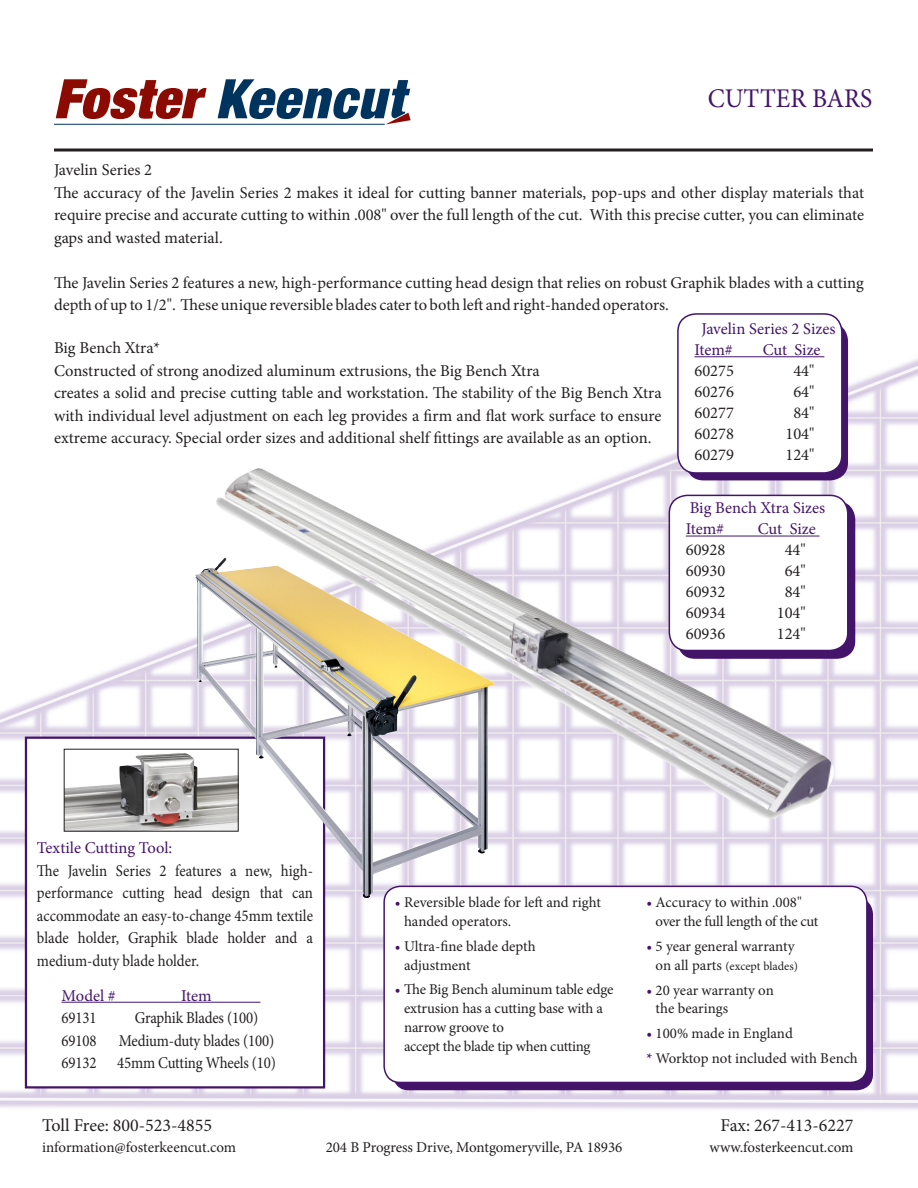
<style>
.page{position:relative;width:918px;height:1188px;background:#fff}
.page>*{position:absolute;margin:0;border:0;box-sizing:border-box;transform-origin:0 0}
.t1{font:27px "Minion Pro";color:#44146b;scale:.95 1}
.body{font:18px "Minion Pro";color:#231f20}
.body-2{font:16.5px/22.5px "Minion Pro";color:#231f20;text-align:justify}
.body-3{font:16.5px/22.5px "Minion Pro";color:#231f20;text-align:justify;scale:.9 1}
.body-4{font:16.5px "Minion Pro";color:#44146b}
.body-5{font:15px "Minion Pro";letter-spacing:-.005em;color:#231f20}
.body-6{font:14.85px/18.9px "Minion Pro";letter-spacing:-.005em;color:#231f20}
.body-7{font:12.15px "Minion Pro";color:#231f20}
.s1{color:#44146b}
.s2{font-size:14.85px}
.s3{font-weight:700;color:#44146b}
</style>
<div class="page">
<img style="left:0;top:344px;width:918px;height:766px">
<div style="left:686px;top:323px;width:162px;height:157px;background:#44146b;border-radius:18px"></div>
<div style="left:677px;top:501px;width:178px;height:158px;background:#44146b;border-radius:18px"></div>
<div style="left:393px;top:898px;width:480px;height:192px;background:#44146b;border-radius:16px"></div>
<div style="left:384px;top:886px;width:483px;height:196px;background:#fff;border-radius:16px"></div>
<div style="left:383px;top:886px;width:485px;height:197px;border:2px solid #44146b;border-radius:16px"></div>
<svg style="left:54px;top:148px;width:819px;height:4px;background:#595657"></svg>
<div style="left:678px;top:314px;width:164px;height:159px;background:#fff;border-radius:18px"></div>
<div style="left:677px;top:313px;width:166px;height:161px;border:2px solid #44146b;border-radius:18px"></div>
<div style="left:669px;top:495px;width:179px;height:155px;background:#fff;border-radius:18px"></div>
<hr style="left:694px;top:356px;width:130px;height:1px;background:#44146b">
<svg style="left:56px;top:79px;width:151px;height:40px"></svg>
<hr style="left:54px;top:124px;width:331px;height:1px;background:#00345e">
<svg style="left:218px;top:79px;width:193px;height:45px"></svg>
<img style="left:209px;top:468px;width:630px;height:351px">
<div style="left:25px;top:737px;width:300px;height:352px;background:#fff;border:2px solid #44146b"></div>
<hr style="left:62px;top:1002px;width:198px;height:1px;background:#44146b">
<img style="left:66px;top:753px;width:129px;height:77px">
<div style="left:64px;top:749px;width:175px;height:83px;border:1px solid #231f20"></div>
<img style="left:195px;top:558px;width:298px;height:340px">
<p class="t1" style="left:708px;top:80px;width:175px">CUTTER BARS</p>
<p class="body-2" style="left:54px;top:159px;width:100px">Javelin Series 2</p>
<p class="body-2" style="left:54px;top:181px;width:812px">The accuracy of the Javelin Series 2 makes it ideal for cutting banner materials, pop-ups and other display materials that require precise and accurate cutting to within .008" over the full length of the cut. With this precise cutter, you can eliminate gaps and wasted material.</p>
<p class="body-2" style="left:54px;top:271px;width:811px">The Javelin Series 2 features a new, high-performance cutting head design that relies on robust Graphik blades with a cutting depth of up to 1/2". These unique reversible blades cater to both left and right-handed operators.</p>
<p class="body-2" style="left:54px;top:337px;width:108px">Big Bench Xtra*</p>
<p class="body-2" style="left:54px;top:359px;width:487px">Constructed of strong anodized aluminum extrusions, the Big Bench Xtra</p>
<p class="body-2" style="left:54px;top:382px;width:609px">creates a solid and precise cutting table and workstation. The stability of the Big Bench Xtra with individual level adjustment on each leg provides a firm and flat work surface to ensure extreme accuracy. Special order sizes and additional shelf fittings are available as an option.</p>
<p class="body-4" style="left:701px;top:318px;width:136px">Javelin Series 2 Sizes</p>
<p class="body-4" style="left:694px;top:339px;width:40px">Item#</p>
<p class="body-4" style="left:763px;top:339px;width:59px">Cut Size</p>
<p class="body-2" style="left:694px;top:360px;width:41px">60275</p>
<p class="body-2" style="left:793px;top:360px;width:23px">44"</p>
<p class="body-2" style="left:694px;top:381px;width:41px">60276</p>
<p class="body-2" style="left:793px;top:381px;width:23px">64"</p>
<p class="body-2" style="left:694px;top:402px;width:41px">60277</p>
<p class="body-2" style="left:793px;top:402px;width:23px">84"</p>
<p class="body-2" style="left:694px;top:423px;width:41px">60278</p>
<p class="body-2" style="left:785px;top:423px;width:31px">104"</p>
<p class="body-2" style="left:694px;top:444px;width:41px">60279</p>
<p class="body-2" style="left:785px;top:444px;width:31px">124"</p>
<p class="body-4" style="left:37px;top:837px;width:137px">Textile Cutting Tool:</p>
<p class="body-3" style="left:37px;top:859px;width:308px">The Javelin Series 2 features a new, high&shy;performance cutting head design that can accommodate an easy-to-change 45mm textile blade holder, Graphik blade holder and a medium-duty blade holder.</p>
<p class="body-4" style="left:62px;top:984px;width:56px">Model #</p>
<p class="body-4" style="left:181px;top:984px;width:32px">Item</p>
<p class="body-3" style="left:62px;top:1007px;width:40px">69131</p>
<p class="body-3" style="left:135px;top:1007px;width:139px">Graphik Blades (100)</p>
<p class="body-3" style="left:62px;top:1029px;width:40px">69108</p>
<p class="body-3" style="left:119px;top:1029px;width:174px">Medium-duty blades (100)</p>
<p class="body-3" style="left:62px;top:1052px;width:240px">69132 45mm Cutting Wheels (10)</p>
<p class="body-4" style="left:690px;top:497px;width:137px">Big Bench Xtra Sizes</p>
<p class="body-4" style="left:686px;top:518px;width:40px">Item#</p>
<p class="body-4" style="left:758px;top:518px;width:59px">Cut Size</p>
<p class="body-2" style="left:686px;top:539px;width:41px">60928</p>
<p class="body-2" style="left:785px;top:539px;width:23px">44"</p>
<p class="body-2" style="left:686px;top:560px;width:41px">60930</p>
<p class="body-2" style="left:785px;top:560px;width:23px">64"</p>
<p class="body-2" style="left:686px;top:581px;width:41px">60932</p>
<p class="body-2" style="left:785px;top:581px;width:23px">84"</p>
<p class="body-2" style="left:686px;top:602px;width:41px">60934</p>
<p class="body-2" style="left:777px;top:602px;width:31px">104"</p>
<p class="body-2" style="left:686px;top:623px;width:41px">60936</p>
<p class="body-2" style="left:777px;top:623px;width:31px">124"</p>
<p class="body-6" style="left:404px;top:893px;width:198px;text-indent:-9px"><span class="s1">•</span> Reversible blade for left and right handed operators.</p>
<p class="body-6" style="left:404px;top:937px;width:133px;text-indent:-9px"><span class="s1">•</span> Ultra-fine blade depth adjustment</p>
<p class="body-6" style="left:404px;top:980px;width:211px;text-indent:-9px"><span class="s1">•</span> The Big Bench aluminum table edge extrusion has a cutting base with a narrow groove to<br>accept the blade tip when cutting</p>
<p class="body-6" style="left:656px;top:893px;width:164px;text-indent:-9px"><span class="s1">•</span> Accuracy to within .008" over the full length of the cut</p>
<p class="body-6" style="left:646px;top:937px;width:150px"><span class="s1">•</span> 5 year general warranty</p>
<p class="body-7" style="left:656px;top:958px;width:144px"><span class="s2">on all parts</span> (except blades)</p>
<p class="body-6" style="left:656px;top:980px;width:120px;text-indent:-9px"><span class="s1">•</span> 20 year warranty on the bearings</p>
<p class="body-6" style="left:646px;top:1024px;width:148px"><span class="s1">•</span> 100% made in England</p>
<p class="body-6" style="left:646px;top:1049px;width:213px"><span class="s3">*</span> Worktop not included with Bench</p>
<p class="body" style="left:42px;top:1113px;width:172px">Toll Free: 800-523-4855</p>
<p class="body" style="left:721px;top:1113px;width:134px">Fax: 267-413-6227</p>
<p class="body-5" style="left:42px;top:1137px;width:196px">information@fosterkeencut.com</p>
<p class="body-5" style="left:326px;top:1137px;width:298px">204 B Progress Drive, Montgomeryville, PA 18936</p>
<p class="body-5" style="left:710px;top:1137px;width:145px">www.fosterkeencut.com</p>
</div>
